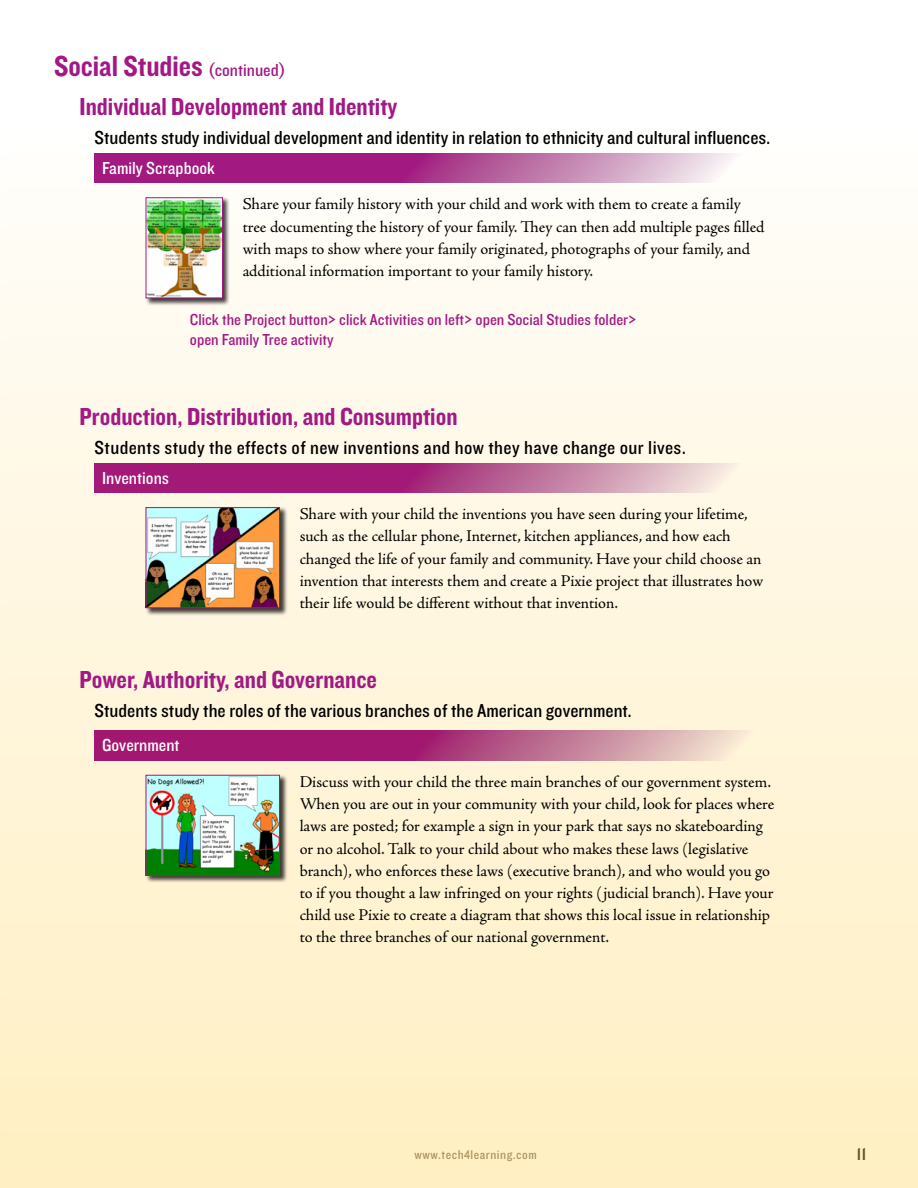
<style>
.page{position:relative;width:918px;height:1188px;background:#fff}
.page>*{position:absolute;margin:0;border:0;box-sizing:border-box;transform-origin:0 0}
.t1{font:30px "Knockout HTF50 Welterweight";color:#a21984}
.t2{font:25.5px "Knockout HTF50 Welterweight";color:#a21984}
.t3{font:19.5px "Knockout HTF30 Junior Welterwt";color:#000}
.t4{font:19.5px "Knockout HTF30 Junior Welterwt";letter-spacing:.02em;color:#000}
.t5{font:18px "Knockout HTF30 Junior Welterwt";color:#fff}
.t6{font:18px "Knockout HTF31 Junior Middlewt";color:#5f522c}
.t7{font:16.5px/22.2px "Adobe Jenson Pro";letter-spacing:-.005em;color:#000}
.t8{font:16.5px/19.8px "Knockout HTF30 Junior Welterwt";color:#a21984}
.t9{font:13.2px "Knockout HTF30 Junior Welterwt";letter-spacing:.04em;color:#aa9f82}
.s1{font-family:"Knockout HTF30 Junior Welterwt";font-size:18px}
</style>
<div class="page">
<div style="left:0;top:0;width:918px;height:1188px;background:linear-gradient(to bottom,#fff,#ffeec1)"></div>
<svg style="left:0;top:0;width:7px;height:1188px"></svg>
<div style="left:145px;top:197px;width:86px;height:109px;background:#000;opacity:.75"></div>
<img style="left:148px;top:199px;width:73px;height:97px">
<div style="left:146px;top:197px;width:77px;height:101px;border:1px solid #a21984"></div>
<svg style="left:95px;top:153px;width:679px;height:30px;background:#ba5da1"></svg>
<div style="left:145px;top:507px;width:142px;height:109px;background:#000;opacity:.75"></div>
<img style="left:148px;top:509px;width:130px;height:97px">
<div style="left:146px;top:507px;width:134px;height:101px;border:1px solid #a21984"></div>
<svg style="left:95px;top:463px;width:679px;height:30px;background:#ba5b95"></svg>
<div style="left:145px;top:775px;width:142px;height:109px;background:#000;opacity:.75"></div>
<img style="left:148px;top:777px;width:130px;height:97px">
<div style="left:146px;top:775px;width:134px;height:101px;border:1px solid #a21984"></div>
<svg style="left:95px;top:731px;width:679px;height:29px;background:#b8558a"></svg>
<h1 class="t1" style="left:54px;top:51px;width:233px">Social Studies <span class="s1">(continued)</span></h1>
<h2 class="t2" style="left:80px;top:93px;width:319px">Individual Development and Identity</h2>
<p class="t3" style="left:95px;top:127px;width:677px">Students study individual development and identity in relation to ethnicity and cultural influences.</p>
<p class="t5" style="left:102px;top:159px;width:114px">Family Scrapbook</p>
<p class="t7" style="left:243px;top:193px;width:523px">Share your family history with your child and work with them to create a family tree documenting the history of your family. They can then add multiple pages filled with maps to show where your family originated, photographs of your family, and additional information important to your family history.</p>
<p class="t8" style="left:190px;top:310px;width:448px">Click the Project button&gt; click Activities on left&gt; open Social Studies folder&gt; open Family Tree activity</p>
<h2 class="t2" style="left:80px;top:403px;width:379px">Production, Distribution, and Consumption</h2>
<p class="t4" style="left:95px;top:437px;width:593px">Students study the effects of new inventions and how they have change our lives.</p>
<p class="t5" style="left:102px;top:468px;width:68px">Inventions</p>
<p class="t7" style="left:300px;top:503px;width:465px">Share with your child the inventions you have seen during your lifetime, such as the cellular phone, Internet, kitchen appliances, and how each changed the life of your family and community. Have your child choose an invention that interests them and create a Pixie project that illustrates how their life would be different without that invention.</p>
<h2 class="t2" style="left:80px;top:666px;width:299px">Power, Authority, and Governance</h2>
<p class="t3" style="left:95px;top:700px;width:539px">Students study the roles of the various branches of the American government.</p>
<p class="t5" style="left:102px;top:736px;width:79px">Government</p>
<p class="t7" style="left:300px;top:771px;width:476px">Discuss with your child the three main branches of our government system.<br>When you are out in your community with your child, look for places where laws are posted; for example a sign in your park that says no skateboarding or no alcohol. Talk to your child about who makes these laws (legislative branch), who enforces these laws (executive branch), and who would you go to if you thought a law infringed on your rights (judicial branch). Have your child use Pixie to create a diagram that shows this local issue in relationship to the three branches of our national government.</p>
<p class="t9" style="left:415px;top:1148px;width:124px">www.tech4learning.com</p>
<p class="t6" style="left:856px;top:1144px;width:12px">11</p>
</div>
